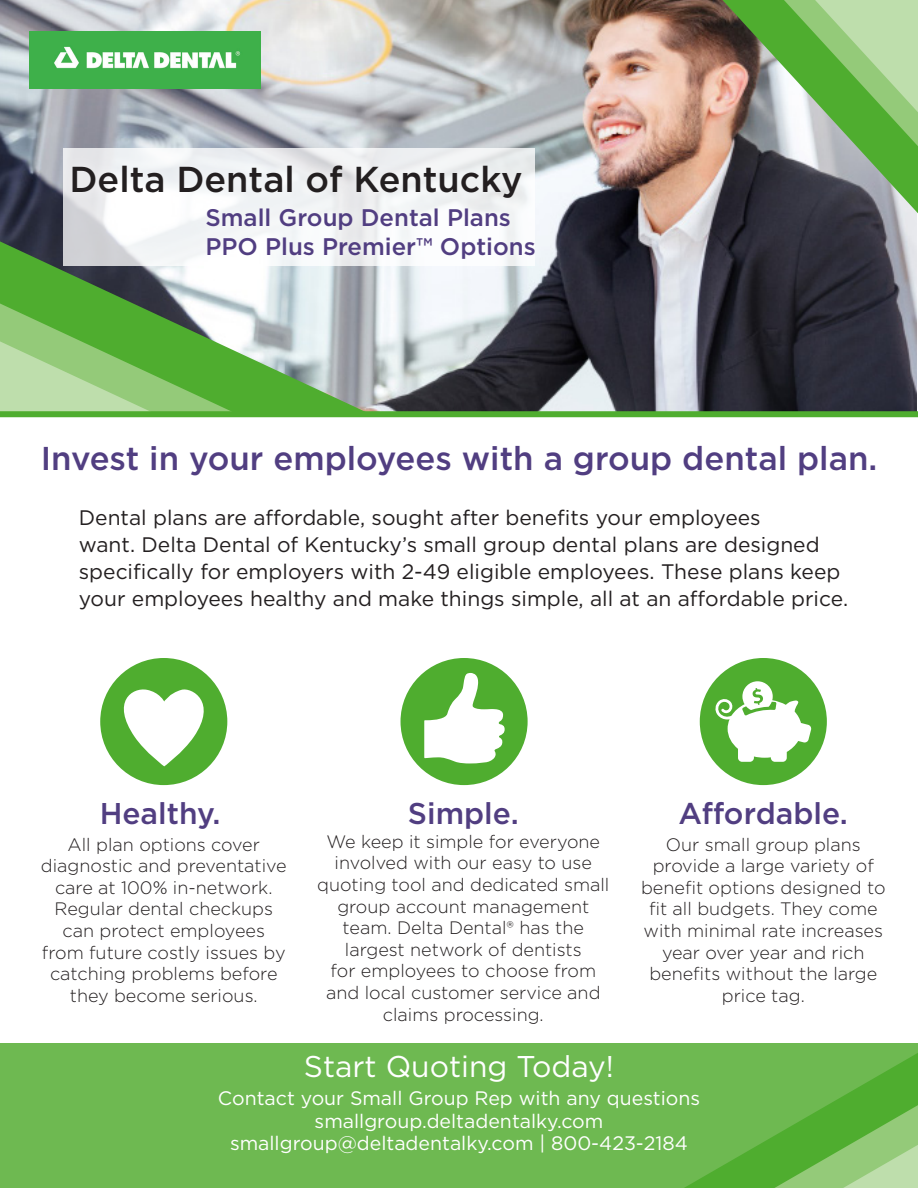
<style>
.page{position:relative;width:918px;height:1188px;background:#fff}
.page>*{position:absolute;margin:0;border:0;box-sizing:border-box;transform-origin:0 0}
.t1{font:500 36px "Gotham";color:#231f20}
.t2{font:500 33px "Gotham";color:#513e81}
.t3{font:500 30px "Gotham";color:#513e81}
.t4{font:30px "Gotham";color:#fff}
.t5{font:500 24px "Gotham";color:#513e81}
.t6{font:21px/27px "Gotham";color:#231f20}
.t7{font:19.5px "Gotham";color:#fff}
.t8{font:300 18px/21.6px "Gotham";color:#231f20;text-align:center}
</style>
<div class="page">
<img style="left:0;top:0;width:916px;height:411px">
<img style="left:30px;top:31px;width:231px;height:57px">
<svg style="left:64px;top:148px;width:471px;height:93px"></svg>
<div style="left:60px;top:154px;width:473px;height:56px;background:#fff;opacity:.75"></div>
<div style="left:195px;top:197px;width:351px;height:74px;background:#f5f7f9"></div>
<div style="left:0;top:1032px;width:918px;height:156px;background:#6eb951"></div>
<svg style="left:0;top:241px;width:401px;height:170px"></svg>
<svg style="left:0;top:303px;width:302px;height:108px;background:#87ba7a"></svg>
<svg style="left:0;top:341px;width:287px;height:70px;background:#87c46f"></svg>
<div style="left:0;top:416px;width:918px;height:627px;background:#fff"></div>
<div style="left:0;top:411px;width:918px;height:6px;background:#4fad2f"></div>
<div style="left:100px;top:658px;width:127px;height:127px;background:#4fad2f;border-radius:50%"></div>
<svg style="left:111px;top:687px;width:107px;height:79px"></svg>
<div style="left:700px;top:658px;width:127px;height:127px;background:#4fad2f;border-radius:50%"></div>
<svg style="left:714px;top:681px;width:98px;height:81px"></svg>
<div style="left:401px;top:658px;width:127px;height:127px;background:#4fad2f;border-radius:50%"></div>
<svg style="left:424px;top:673px;width:81px;height:90px"></svg>
<svg style="left:722px;top:0;width:196px;height:213px;background:#7e9e70"></svg>
<svg style="left:684px;top:1053px;width:234px;height:135px"></svg>
<p class="t1" style="left:69px;top:156px;width:455px">Delta Dental of Kentucky</p>
<p class="t5" style="left:205px;top:202px;width:307px">Small Group Dental Plans</p>
<p class="t5" style="left:205px;top:231px;width:332px">PPO Plus Premier™ Options</p>
<p class="t2" style="left:41px;top:436px;width:838px">Invest in your employees with a group dental plan.</p>
<p class="t6" style="left:79px;top:504px;width:771px">Dental plans are affordable, sought after benefits your employees<br>want. Delta Dental of Kentucky’s small group dental plans are designed specifically for employers with 2-49 eligible employees. These plans keep your employees healthy and make things simple, all at an affordable price.</p>
<p class="t3" style="left:100px;top:794px;width:122px">Healthy.</p>
<p class="t3" style="left:408px;top:794px;width:112px">Simple.</p>
<p class="t3" style="left:679px;top:794px;width:171px">Affordable.</p>
<p class="t8" style="left:41px;top:833px;width:247px">All plan options cover diagnostic and preventative care at 100% in-network.<br>Regular dental checkups can protect employees from future costly issues by catching problems before they become serious.</p>
<p class="t8" style="left:317px;top:830px;width:294px">We keep it simple for everyone involved with our easy to use quoting tool and dedicated small group account management team. Delta Dental® has the largest network of dentists<br>for employees to choose from and local customer service and claims processing.</p>
<p class="t8" style="left:641px;top:833px;width:246px">Our small group plans provide a large variety of benefit options designed to fit all budgets. They come with minimal rate increases year over year and rich benefits without the large price tag.</p>
<p class="t4" style="left:304px;top:1047px;width:312px">Start Quoting Today!</p>
<p class="t7" style="left:218px;top:1086px;width:484px">Contact your Small Group Rep with any questions</p>
<p class="t7" style="left:315px;top:1109px;width:290px">smallgroup.deltadentalky.com</p>
<p class="t7" style="left:230px;top:1131px;width:459px">smallgroup@deltadentalky.com | 800-423-2184</p>
</div>
